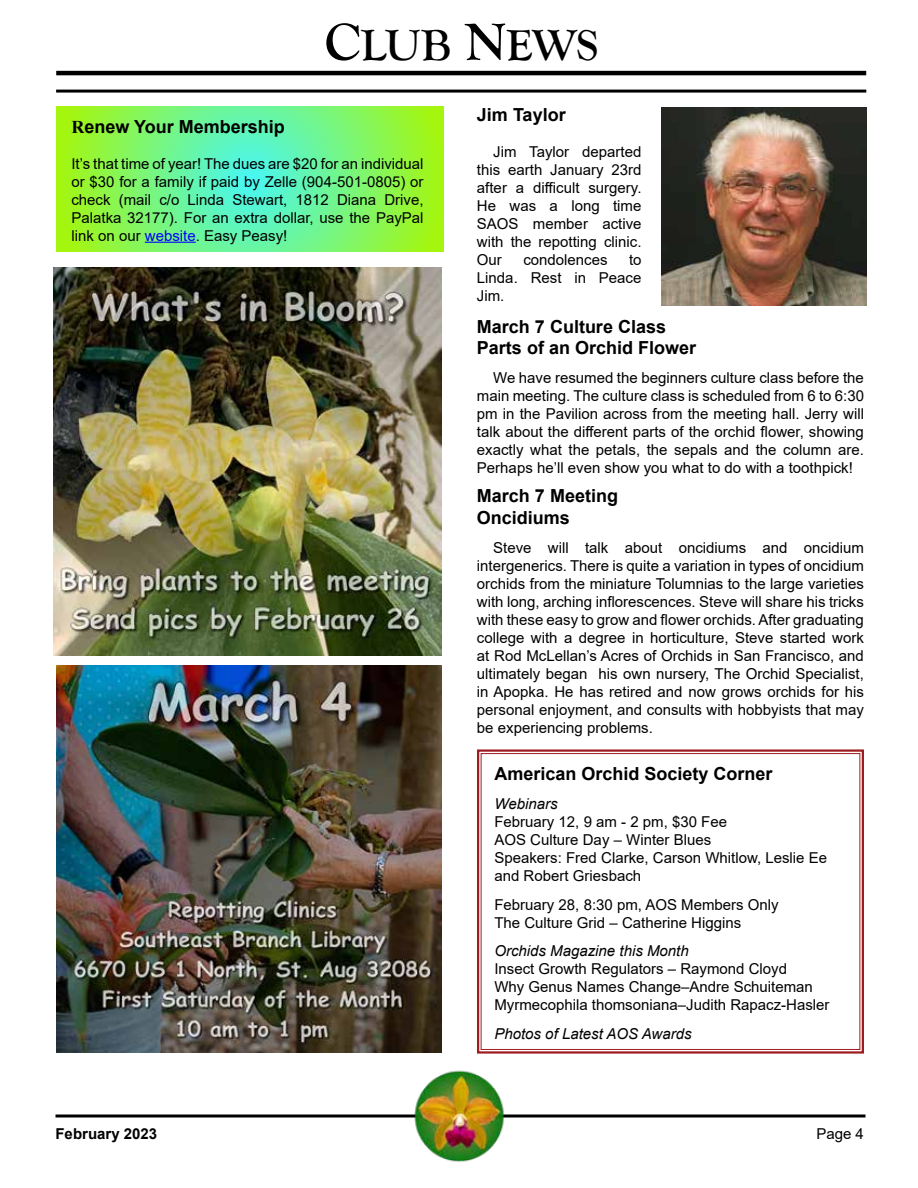
<style>
.page{position:relative;width:918px;height:1188px;background:#fff}
.page>*{position:absolute;margin:0;border:0;box-sizing:border-box;transform-origin:0 0}
.t1{font:700 45px "Goudy Old Style T";letter-spacing:-.005em;color:#000}
.t2{font:700 18px/21.6px "Arial";color:#000}
.t3{font:15px/18px "Arial";color:#000;text-align:justify}
.t4{font:italic 15px "Arial";color:#000}
.t5{font:700 15px "Arial";color:#000}
.s1{font-size:54px}
.s2{font-family:"Times New Roman"}
.s3{color:#00f}
</style>
<div class="page">
<svg style="left:477px;top:749px;width:387px;height:305px"></svg>
<div style="left:481px;top:753px;width:379px;height:297px;border:1px solid #9f1d21"></div>
<svg style="left:56px;top:106px;width:387px;height:146px;background:#7bf573"></svg>
<hr style="left:56px;top:71px;width:810px;height:4px;background:#000">
<hr style="left:56px;top:90px;width:810px;height:3px;background:#000">
<svg style="left:56px;top:1114px;width:810px;height:4px;background:#3f3f3f"></svg>
<img style="left:395px;top:1070px;width:131px;height:92px">
<hr style="left:145px;top:242px;width:51px;height:1px;background:#00f">
<img style="left:56px;top:666px;width:385px;height:387px">
<img style="left:53px;top:268px;width:388px;height:388px">
<img style="left:662px;top:108px;width:204px;height:198px">
<h1 class="t1" style="left:324px;top:20px;width:275px"><span class="s1">C</span>LUB <span class="s1">N</span>EWS</h1>
<p class="t2" style="left:71px;top:116px;width:215px"><span class="s2">R</span>enew Your Membership</p>
<p class="t3" style="left:71px;top:154px;width:354px">It’s that time of year! The dues are $20 for an individual or $30 for a family if paid by Zelle (904-501-0805) or check (mail c/o Linda Stewart, 1812 Diana Drive, Palatka 32177). For an extra dollar, use the PayPal link on our <span class="s3">website</span>. Easy Peasy!</p>
<p class="t2" style="left:477px;top:104px;width:90px">Jim Taylor</p>
<p class="t3" style="left:477px;top:143px;width:166px;text-indent:16px">Jim Taylor departed this earth January 23rd after a difficult surgery.<br>He was a long time SAOS member active with the repotting clinic.<br>Our</p>
<p class="t3" style="left:523px;top:251px;width:86px">condolences</p>
<p class="t3" style="left:477px;top:251px;width:166px;text-indent:152px">to Linda. Rest in Peace Jim.</p>
<p class="t2" style="left:477px;top:316px;width:221px">March 7 Culture Class<br>Parts of an Orchid Flower</p>
<p class="t3" style="left:477px;top:369px;width:389px;text-indent:16px">We have resumed the beginners culture class before the main meeting. The culture class is scheduled from 6 to 6:30 pm in the Pavilion across from the meeting hall. Jerry will talk about the different parts of the orchid flower, showing exactly what the petals, the sepals and the column are.<br>Perhaps he’ll even show you what to do with a toothpick!</p>
<p class="t2" style="left:477px;top:485px;width:143px">March 7 Meeting<br>Oncidiums</p>
<p class="t3" style="left:477px;top:538px;width:389px;text-indent:16px">Steve will talk about oncidiums and oncidium intergenerics. There is quite a variation in types of oncidium orchids from the miniature Tolumnias to the large varieties with long, arching inflorescences. Steve will share his tricks with these easy to grow and flower orchids. After graduating college with a degree in horticulture, Steve started work at Rod McLellan’s Acres of Orchids in San Francisco, and ultimately began his own nursery, The Orchid Specialist, in Apopka. He has retired and now grows orchids for his personal enjoyment, and consults with hobbyists that may be experiencing problems.</p>
<p class="t2" style="left:494px;top:763px;width:280px">American Orchid Society Corner</p>
<p class="t4" style="left:494px;top:794px;width:65px">Webinars</p>
<p class="t3" style="left:494px;top:812px;width:334px;text-align:left">February 12, 9 am - 2 pm, $30 Fee<br>AOS Culture Day – Winter Blues<br>Speakers: Fred Clarke, Carson Whitlow, Leslie Ee and Robert Griesbach</p>
<p class="t3" style="left:494px;top:895px;width:286px">February 28, 8:30 pm, AOS Members Only<br>The Culture Grid – Catherine Higgins</p>
<p class="t4" style="left:494px;top:941px;width:196px">Orchids Magazine this Month</p>
<p class="t3" style="left:494px;top:960px;width:337px;text-align:left">Insect Growth Regulators – Raymond Cloyd<br>Why Genus Names Change–Andre Schuiteman<br>Myrmecophila thomsoniana–Judith Rapacz-Hasler</p>
<p class="t4" style="left:494px;top:1024px;width:199px">Photos of Latest AOS Awards</p>
<p class="t5" style="left:56px;top:1123px;width:103px">February 2023</p>
<p class="t3" style="left:816px;top:1125px;width:49px">Page 4</p>
</div>
